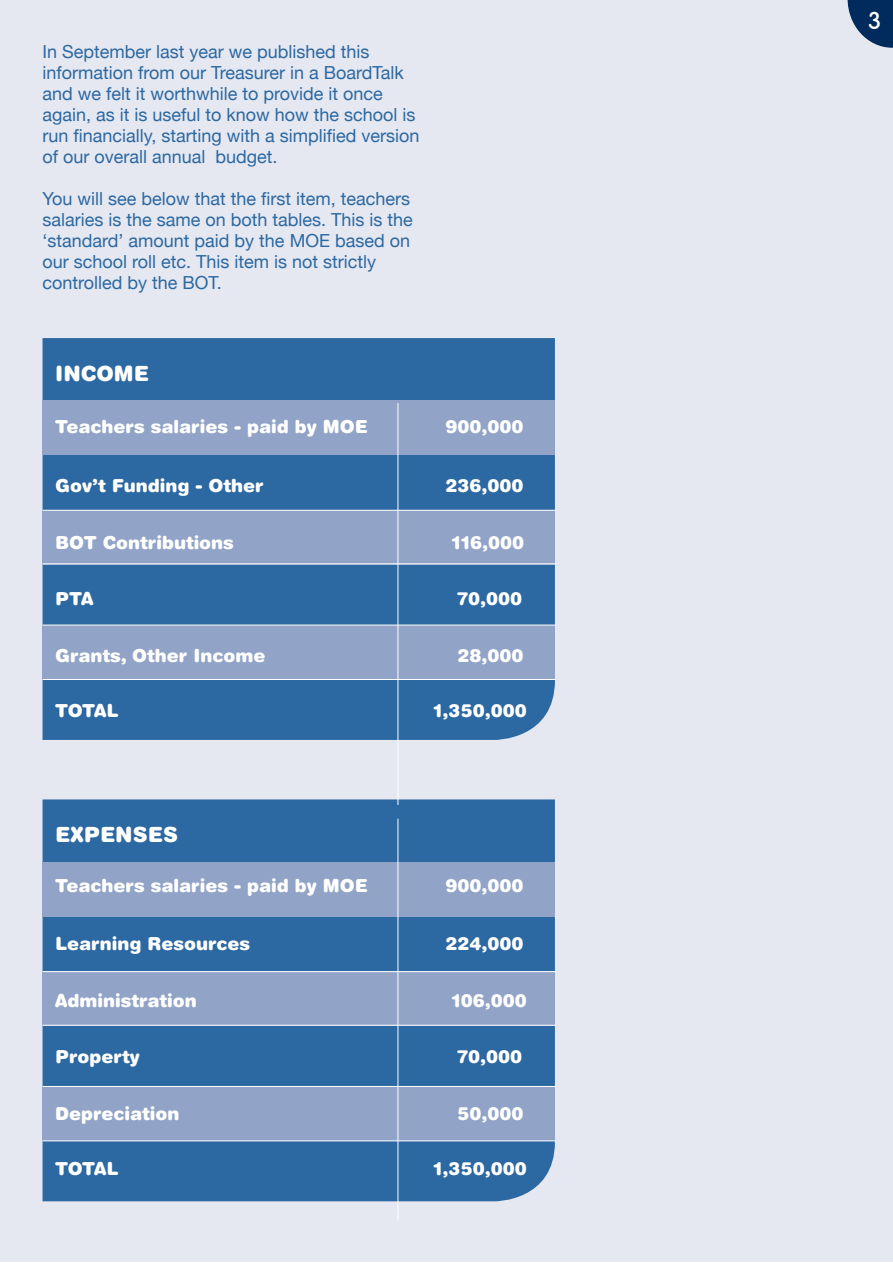
<style>
.page{position:relative;width:893px;height:1263px;background:#fff}
.page>*{position:absolute;margin:0;border:0;box-sizing:border-box;transform-origin:0 0}
.t1{font:24px "Howies Funhouse";color:#fff}
.t2{font:900 21px "Helvetica Rounded";color:#fff}
.t3{font:18px/21px "Helvetica Neue";color:#2c68a1}
.t4{font:900 18px "Helvetica Rounded";color:#fff}
</style>
<div class="page">
<div style="left:0;top:0;width:892px;height:1261px;background:#e5e8f1"></div>
<svg style="left:848px;top:0;width:45px;height:48px"></svg>
<hr style="left:43px;top:455px;width:513px;height:1px;background:#fff">
<div style="left:43px;top:338px;width:512px;height:402px;background:#2c68a1"></div>
<div style="left:43px;top:401px;width:512px;height:54px;background:#91a3c7"></div>
<div style="left:43px;top:510px;width:512px;height:54px;background:#91a3c7"></div>
<div style="left:43px;top:625px;width:512px;height:54px;background:#91a3c7"></div>
<hr style="left:43px;top:563px;width:513px;height:1px;background:#fff">
<hr style="left:43px;top:510px;width:513px;height:1px;background:#fff">
<hr style="left:43px;top:625px;width:513px;height:1px;background:#fff">
<hr style="left:43px;top:679px;width:513px;height:1px;background:#fff">
<hr style="left:43px;top:917px;width:513px;height:1px;background:#fff">
<div style="left:43px;top:799px;width:512px;height:402px;background:#2c68a1"></div>
<div style="left:43px;top:862px;width:512px;height:54px;background:#91a3c7"></div>
<div style="left:43px;top:972px;width:512px;height:54px;background:#91a3c7"></div>
<div style="left:43px;top:1086px;width:512px;height:55px;background:#91a3c7"></div>
<hr style="left:43px;top:1025px;width:513px;height:1px;background:#fff">
<hr style="left:43px;top:971px;width:513px;height:1px;background:#fff">
<hr style="left:43px;top:1086px;width:513px;height:1px;background:#fff">
<hr style="left:43px;top:1140px;width:513px;height:1px;background:#fff">
<hr style="left:398px;top:403px;width:1px;height:402px;background:#fff">
<hr style="left:398px;top:819px;width:1px;height:401px;background:#fff">
<p class="t3" style="left:43px;top:41px;width:379px">In September last year we published this information from our Treasurer in a BoardTalk and we felt it worthwhile to provide it once again, as it is useful to know how the school is run financially, starting with a simplified version of our overall annual budget.</p>
<p class="t3" style="left:43px;top:188px;width:372px">You will see below that the first item, teachers salaries is the same on both tables. This is the ‘standard’ amount paid by the MOE based on our school roll etc. This item is not strictly controlled by the BOT.</p>
<p class="t2" style="left:55px;top:360px;width:95px">INCOME</p>
<p class="t4" style="left:55px;top:415px;width:314px">Teachers salaries - paid by MOE</p>
<p class="t4" style="left:445px;top:415px;width:80px">900,000</p>
<p class="t4" style="left:55px;top:474px;width:210px">Gov’t Funding - Other</p>
<p class="t4" style="left:445px;top:474px;width:80px">236,000</p>
<p class="t4" style="left:55px;top:531px;width:180px">BOT Contributions</p>
<p class="t4" style="left:451px;top:531px;width:74px">116,000</p>
<p class="t4" style="left:55px;top:586px;width:40px">PTA</p>
<p class="t4" style="left:457px;top:586px;width:66px">70,000</p>
<p class="t4" style="left:55px;top:643px;width:212px">Grants, Other Income</p>
<p class="t4" style="left:457px;top:643px;width:68px">28,000</p>
<p class="t4" style="left:55px;top:699px;width:65px">TOTAL</p>
<p class="t4" style="left:433px;top:699px;width:95px">1,350,000</p>
<p class="t2" style="left:55px;top:821px;width:124px">EXPENSES</p>
<p class="t4" style="left:55px;top:874px;width:314px">Teachers salaries - paid by MOE</p>
<p class="t4" style="left:445px;top:874px;width:80px">900,000</p>
<p class="t4" style="left:55px;top:932px;width:196px">Learning Resources</p>
<p class="t4" style="left:445px;top:932px;width:80px">224,000</p>
<p class="t4" style="left:55px;top:989px;width:143px">Administration</p>
<p class="t4" style="left:451px;top:989px;width:77px">106,000</p>
<p class="t4" style="left:55px;top:1045px;width:86px">Property</p>
<p class="t4" style="left:457px;top:1045px;width:66px">70,000</p>
<p class="t4" style="left:55px;top:1102px;width:126px">Depreciation</p>
<p class="t4" style="left:457px;top:1102px;width:68px">50,000</p>
<p class="t4" style="left:55px;top:1157px;width:65px">TOTAL</p>
<p class="t4" style="left:433px;top:1157px;width:95px">1,350,000</p>
<h1 class="t1" style="left:866px;top:7px;width:18px">3</h1>
</div>
